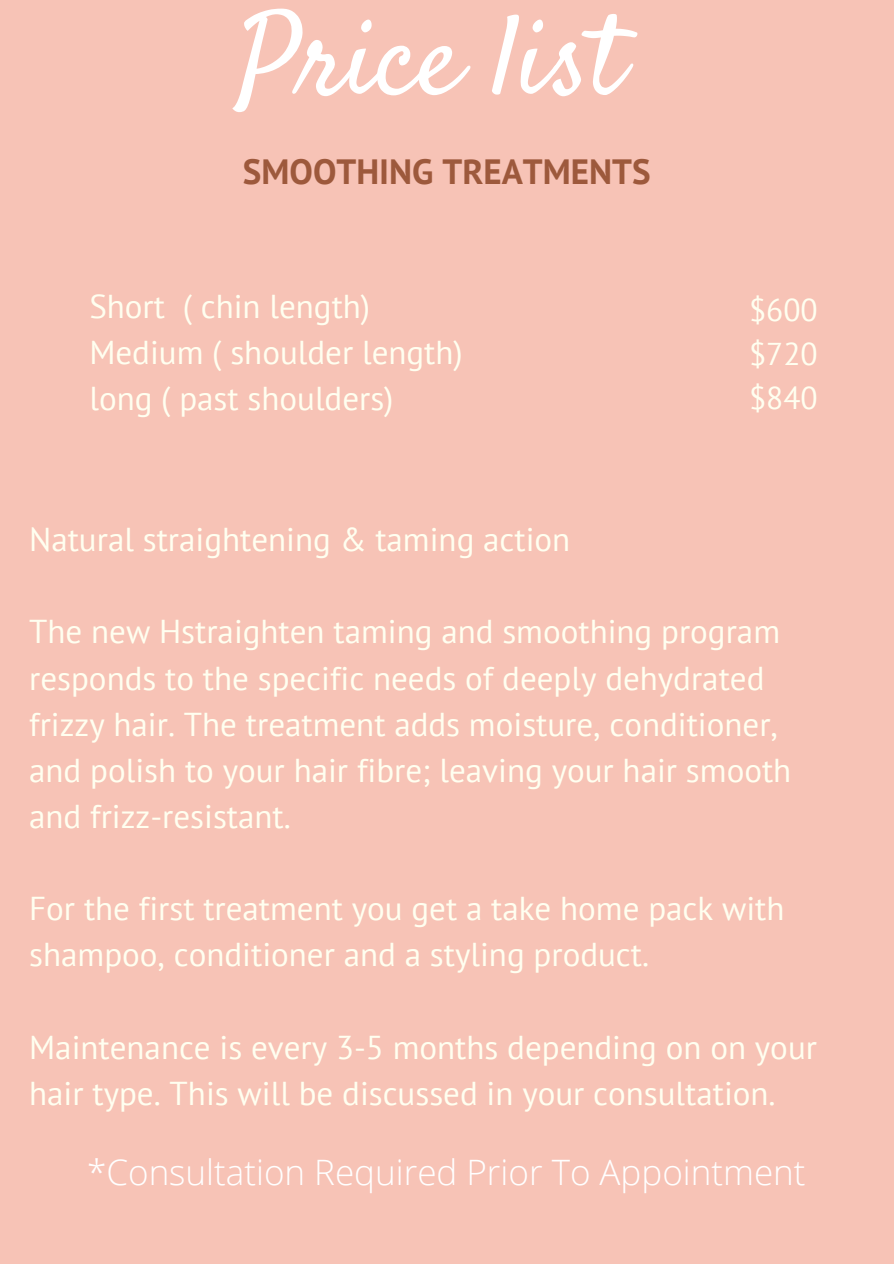
<style>
.page{position:relative;width:894px;height:1264px;background:#fff}
.page>*{position:absolute;margin:0;border:0;box-sizing:border-box;transform-origin:0 0}
.t1{font:113.55px "Satisfy";color:#fff}
.t2{font:300 34.95px "Open Sans";color:#fff}
.t3{font:700 34.95px "PT Sans";color:#9d593c}
.t4{font:33px/46.2px "PT Sans";color:#fffff0}
.t5{font:31.5px "PT Sans";color:#fffff0}
</style>
<div class="page">
<div style="left:0;top:0;width:893px;height:1263px;background:#f7c3b6"></div>
<h1 class="t1" style="left:238px;top:-14px;width:387px">Price list</h1>
<h3 class="t3" style="left:243px;top:148px;width:409px">SMOOTHING TREATMENTS</h3>
<h2 class="t4" style="left:89px;top:282px;width:375px">Short ( chin length)<br>Medium ( shoulder length) long ( past shoulders)</h2>
<h3 class="t5" style="left:748px;top:289px;width:70px">$600</h3>
<p class="t5" style="left:748px;top:332px;width:70px">$720</p>
<p class="t5" style="left:748px;top:376px;width:70px">$840</p>
<p class="t4" style="left:29px;top:515px;width:542px">Natural straightening &amp; taming action</p>
<h3 class="t4" style="left:29px;top:608px;width:763px">The new Hstraighten taming and smoothing program responds to the specific needs of deeply dehydrated frizzy hair. The treatment adds moisture, conditioner, and polish to your hair fibre; leaving your hair smooth and frizz-resistant.</h3>
<h3 class="t4" style="left:29px;top:884px;width:756px">For the first treatment you get a take home pack with shampoo, conditioner and a styling product.</h3>
<h3 class="t4" style="left:29px;top:1023px;width:789px">Maintenance is every 3-5 months depending on on your hair type. This will be discussed in your consultation.</h3>
<h3 class="t2" style="left:87px;top:1147px;width:719px">*Consultation Required Prior To Appointment</h3>
</div>
